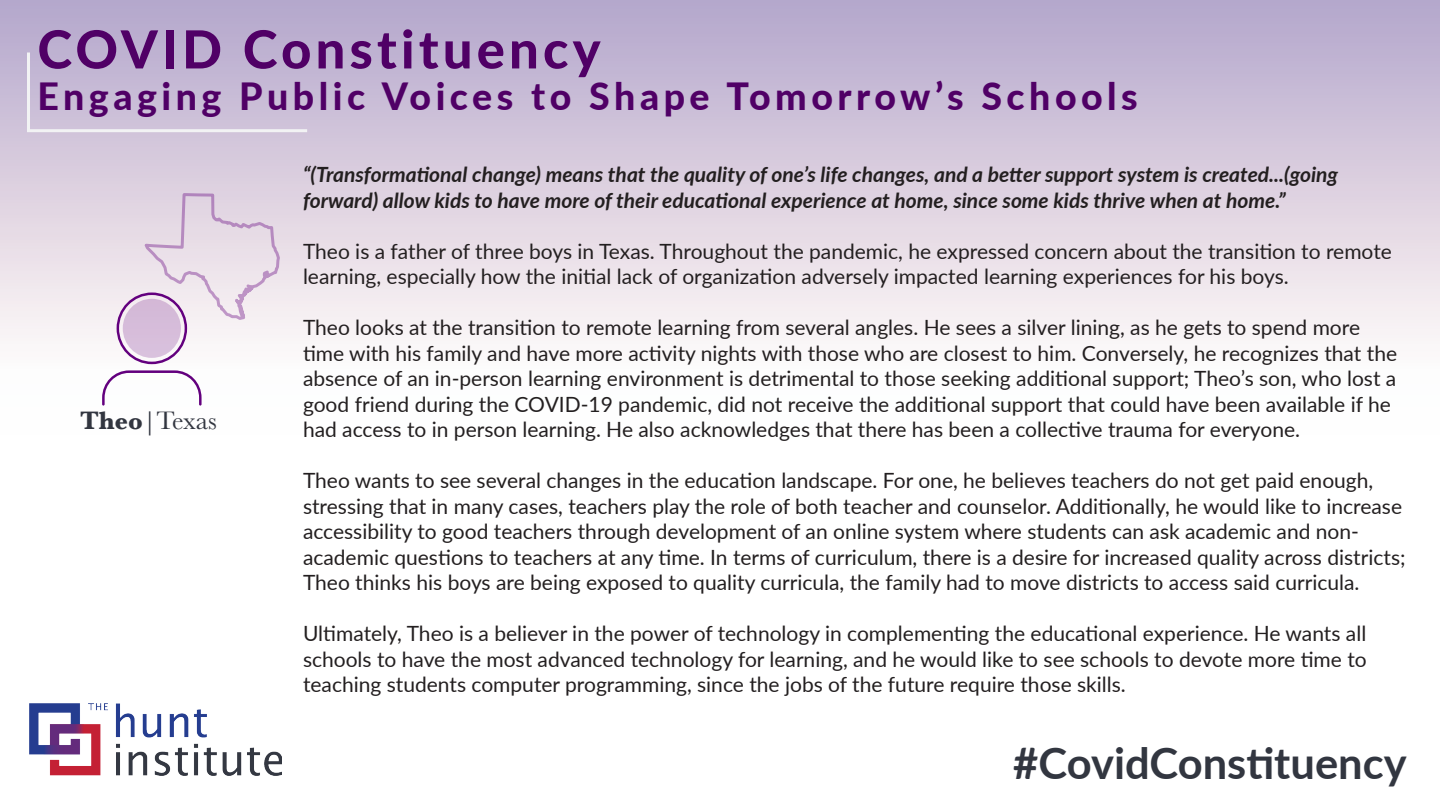
<style>
.page{position:relative;width:1440px;height:810px;background:#fff}
.page>*{position:absolute;margin:0;border:0;box-sizing:border-box;transform-origin:0 0}
.t1{font:800 52.5px "Lato";letter-spacing:.08em;color:#500066}
.t2{font:700 43.5px "Lato";color:#323640}
.t3{font:800 37.5px "Lato";letter-spacing:.12em;color:#500066}
.t4{font:26.25px "Baskerville";letter-spacing:-.005em;color:#323640}
.t5{font:21px/25.5px "Lato";color:#231f20}
.t6{font:italic 700 21px/25.5px "Lato";color:#231f20}
.s1{font-weight:700}
</style>
<div class="page">
<img style="left:29px;top:703px;width:253px;height:72px">
<div style="left:0;top:0;width:1440px;height:435px;background:linear-gradient(to bottom,#b7a7ca,#fff)"></div>
<svg style="left:102px;top:370px;width:100px;height:36px"></svg>
<svg style="left:26px;top:50px;width:284px;height:84px;background:#c8bdd6"></svg>
<svg style="left:117px;top:192px;width:164px;height:172px"></svg>
<p class="t1" style="left:38px;top:10px;width:565px">COVID Constituency</p>
<p class="t3" style="left:38px;top:69px;width:1102px">Engaging Public Voices to Shape Tomorrow’s Schools</p>
<p class="t4" style="left:80px;top:403px;width:138px"><span class="s1">Theo</span>|Texas</p>
<p class="t6" style="left:303px;top:161px;width:1037px">“(Transformational change) means that the quality of one’s life changes, and a better support system is created...(going forward) allow kids to have more of their educational experience at home, since some kids thrive when at home.”</p>
<p class="t5" style="left:303px;top:237px;width:1090px">Theo is a father of three boys in Texas. Throughout the pandemic, he expressed concern about the transition to remote learning, especially how the initial lack of organization adversely impacted learning experiences for his boys.</p>
<p class="t5" style="left:303px;top:314px;width:1096px">Theo looks at the transition to remote learning from several angles. He sees a silver lining, as he gets to spend more time with his family and have more activity nights with those who are closest to him. Conversely, he recognizes that the absence of an in-person learning environment is detrimental to those seeking additional support; Theo’s son, who lost a good friend during the COVID-19 pandemic, did not receive the additional support that could have been available if he had access to in person learning. He also acknowledges that there has been a collective trauma for everyone.</p>
<p class="t5" style="left:303px;top:467px;width:1104px">Theo wants to see several changes in the education landscape. For one, he believes teachers do not get paid enough, stressing that in many cases, teachers play the role of both teacher and counselor. Additionally, he would like to increase accessibility to good teachers through development of an online system where students can ask academic and non&shy;academic questions to teachers at any time. In terms of curriculum, there is a desire for increased quality across districts; Theo thinks his boys are being exposed to quality curricula, the family had to move districts to access said curricula.</p>
<p class="t5" style="left:303px;top:620px;width:1065px;text-align:justify">Ultimately, Theo is a believer in the power of technology in complementing the educational experience. He wants all schools to have the most advanced technology for learning, and he would like to see schools to devote more time to teaching students computer programming, since the jobs of the future require those skills.</p>
<p class="t2" style="left:1013px;top:731px;width:395px">#CovidConstituency</p>
</div>
